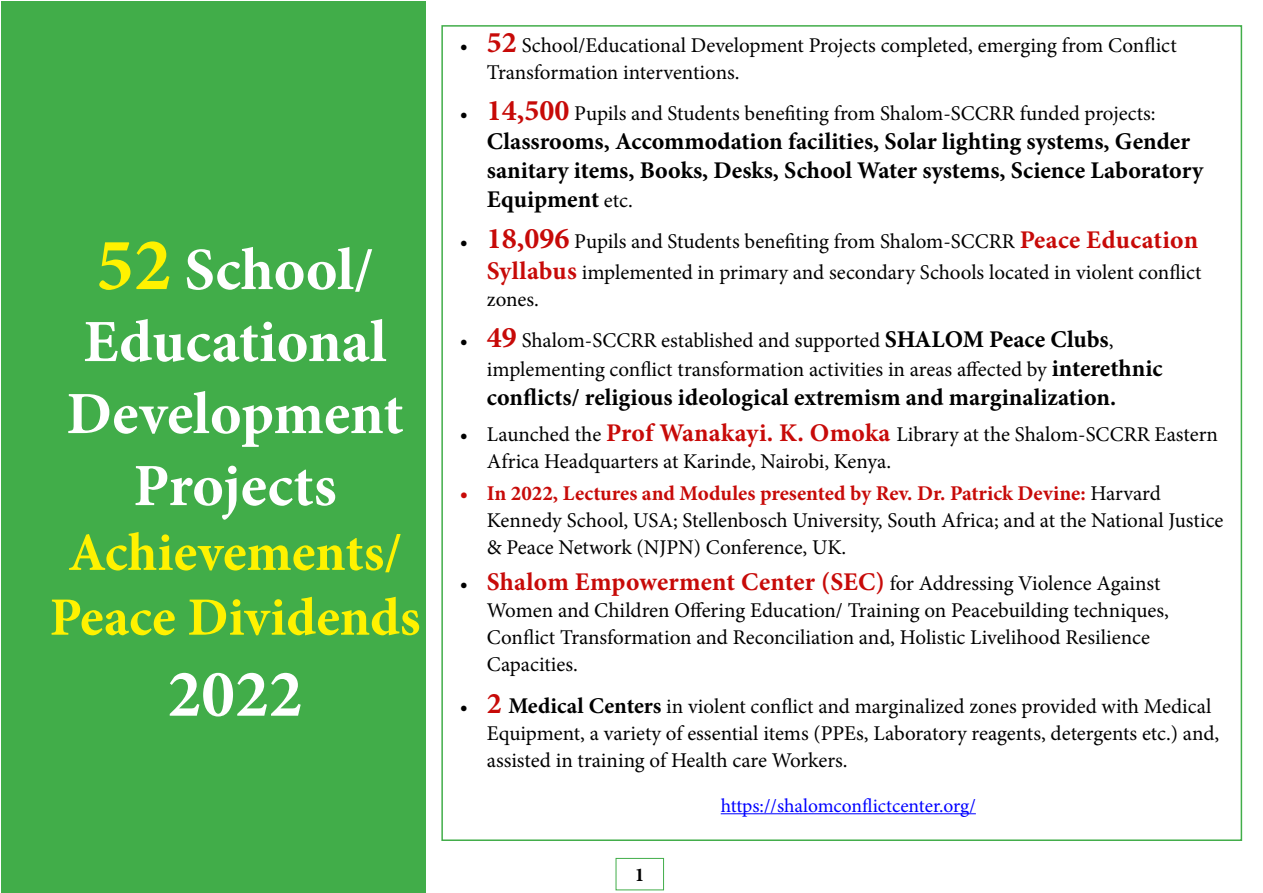
<style>
.page{position:relative;width:1263px;height:893px;background:#fff}
.page>*{position:absolute;margin:0;border:0;box-sizing:border-box;transform-origin:0 0}
.t1{font:700 67.5px "Minion Pro";color:#fff}
.t2{font:700 60px/72px "Minion Pro";color:#fff;text-align:center}
.t3{font:700 54px/64.8px "Minion Pro";color:#fff200;text-align:center}
.t4{font:700 24px/28.8px "Minion Pro";color:#000}
.t5{font:21px/27px "Minion Pro";color:#000}
.t6{font:19.5px "Minion Pro";letter-spacing:-.005em;color:#00f}
.t7{font:700 19.5px "Minion Pro";color:#000}
.s1{font-size:75px;color:#fff200}
.s2{font-weight:700;font-size:30px;color:#c70a08}
.s3{font-weight:400;font-size:21px}
.s4{font-weight:700;font-size:25.5px;color:#c70a08}
.s5{font-weight:700;font-size:24px}
.s6{font-weight:700;color:#c70a08}
.s7{font-weight:700;font-size:22.5px}
</style>
<div class="page">
<div style="left:1px;top:1px;width:424px;height:891px;background:#41ad49"></div>
<hr style="left:721px;top:813px;width:255px;height:1px;background:#00f">
<div style="left:616px;top:858px;width:48px;height:32px;border:1px solid #41ad49"></div>
<h2 class="t2" style="left:66px;top:233px;width:339px"><span class="s1">52</span> School/<br>Educational<br>Development<br>Projects</h2>
<h3 class="t3" style="left:50px;top:520px;width:372px">Achievements/<br>Peace Dividends</h3>
<h1 class="t1" style="left:167px;top:647px;width:136px">2022</h1>
<p class="t5" style="left:487px;top:32px;width:691px;text-indent:-27px">• <span class="s2">52</span> School/Educational Development Projects completed, emerging from Conflict<br>Transformation interventions.</p>
<p class="t5" style="left:460px;top:100px;width:697px">• <span class="s2">14,500</span> Pupils and Students benefiting from Shalom-SCCRR funded projects:</p>
<p class="t4" style="left:487px;top:127px;width:718px">Classrooms, Accommodation facilities, Solar lighting systems, Gender sanitary items, Books, Desks, School Water systems, Science Laboratory<br>Equipment <span class="s3">etc.</span></p>
<p class="t5" style="left:460px;top:226px;width:743px;line-height:30.6px;text-align:right">• <span class="s2">18,096</span> Pupils and Students benefiting from Shalom-SCCRR <span class="s4">Peace Education<br>Syllabus</span> implemented in primary and secondary Schools located in violent conflict</p>
<p class="t5" style="left:487px;top:286px;width:54px">zones.</p>
<p class="t5" style="left:487px;top:326px;width:677px;line-height:28.8px;text-indent:-27px">• <span class="s2">49</span> Shalom-SCCRR established and supported <span class="s5">SHALOM Peace Clubs</span>, implementing conflict transformation activities in areas affected by <span class="s5">interethnic</span></p>
<p class="t4" style="left:487px;top:382px;width:631px">conflicts/ religious ideological extremism and marginalization.</p>
<p class="t5" style="left:487px;top:421px;width:733px;text-indent:-27px">• Launched the <span class="s4">Prof Wanakayi. K. Omoka</span> Library at the Shalom-SCCRR Eastern<br>Africa Headquarters at Karinde, Nairobi, Kenya.</p>
<p class="t5" style="left:487px;top:480px;width:738px;text-indent:-27px"><span class="s6">• In 2022, Lectures and Modules presented by Rev. Dr. Patrick Devine:</span> Harvard<br>Kennedy School, USA; Stellenbosch University, South Africa; and at the National Justice &amp; Peace Network (NJPN) Conference, UK.</p>
<p class="t5" style="left:487px;top:570px;width:684px;text-indent:-27px">• <span class="s4">Shalom Empowerment Center (SEC)</span> for Addressing Violence Against Women and Children Offering Education/ Training on Peacebuilding techniques, Conflict Transformation and Reconciliation and, Holistic Livelihood Resilience Capacities.</p>
<p class="t5" style="left:487px;top:692px;width:734px;text-indent:-27px">• <span class="s2">2</span> <span class="s7">Medical Centers</span> in violent conflict and marginalized zones provided with Medical<br>Equipment, a variety of essential items (PPEs, Laboratory reagents, detergents etc.) and, assisted in training of Health care Workers.</p>
<p class="t7" style="left:635px;top:861px;width:11px">1</p>
<p class="t6" style="left:721px;top:792px;width:257px">https://shalomconflictcenter.org/</p>
</div>
